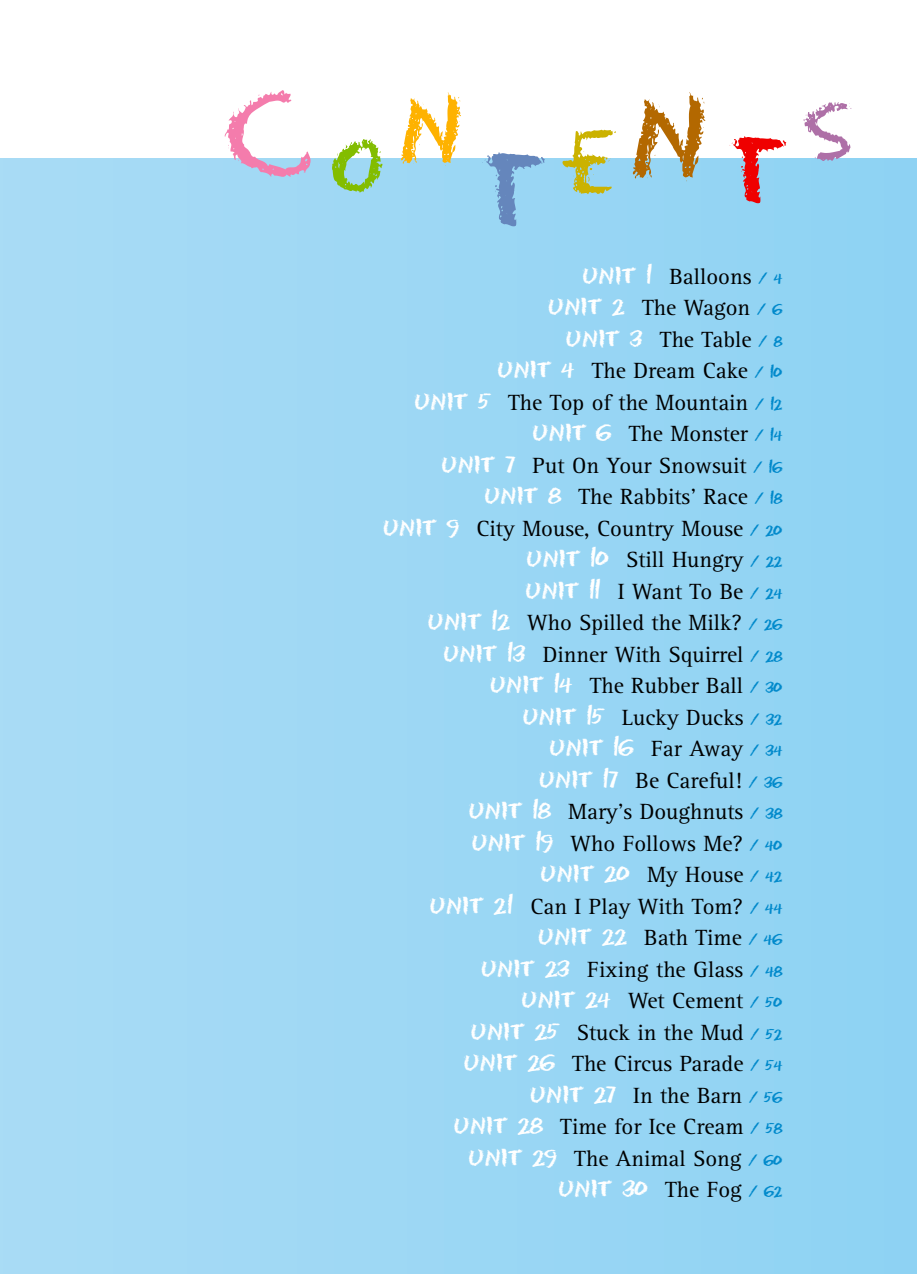
<style>
.page{position:relative;width:917px;height:1274px;background:#fff}
.page>*{position:absolute;margin:0;border:0;box-sizing:border-box;transform-origin:0 0}
.t1{font:108.5px "Eraser Dust";color:#f47cac}
.t2{font:92.75px "Eraser Dust";color:#6586bc}
.t3{font:75.25px "Eraser Dust";color:#ae70a7}
.t4{font:22.75px/31.5px "Rotis Serif";color:#000;text-align:right}
.t5{font:21px "Eraser Dust";color:#fff}
.s1{font-size:84px;color:#feb200}
.s2{font-family:"Eraser Dust";font-size:21px;color:#fff}
.s3{font-family:"Eraser Dust";font-size:14px;color:#0089cb}
.s4{font-family:"Rotis Serif";font-size:22.75px;color:#000}
.s5{font-size:14px;color:#0089cb}
</style>
<div class="page">
<div style="left:1px;top:159px;width:916px;height:1115px;background:linear-gradient(to right,#a9dbf5,#8ed2f3)"></div>
<h1 class="t1" style="left:224px;top:76px;width:241px">C<sub>o</sub><span class="s1">N</span></h1>
<h2 class="t2" style="left:478px;top:140px;width:313px">t<sup>e</sup><sup>N</sup><sup>t</sup></h2>
<h3 class="t3" style="left:803px;top:91px;width:50px">S</h3>
<p class="t4" style="left:383px;top:262px;width:401px"><span class="s2">UNIT 1</span> Balloons <span class="s3">/ 4<br></span><span class="s2">UNIT 2</span> The Wagon <span class="s3">/ 6<br></span><span class="s2">UNIT 3</span> The Table <span class="s3">/ 8<br></span><span class="s2">UNIT 4</span> The Dream Cake <span class="s3">/ 10<br></span><span class="s2">UNIT 5</span> The Top of the Mountain <span class="s3">/ 12<br></span><span class="s2">UNIT 6</span> The Monster <span class="s3">/ 14<br></span><span class="s2">UNIT 7</span> Put On Your Snowsuit <span class="s3">/ 16<br></span><span class="s2">UNIT 8</span> The Rabbits’ Race <span class="s3">/ 18<br></span><span class="s2">UNIT 9</span> City Mouse, Country Mouse <span class="s3">/ 20<br></span><span class="s2">UNIT 10</span> Still Hungry <span class="s3">/ 22<br></span><span class="s2">UNIT 11</span> I Want To Be <span class="s3">/ 24<br></span><span class="s2">UNIT 12</span> Who Spilled the Milk? <span class="s3">/ 26<br></span><span class="s2">UNIT 13</span> Dinner With Squirrel <span class="s3">/ 28<br></span><span class="s2">UNIT 14</span> The Rubber Ball <span class="s3">/ 30<br></span><span class="s2">UNIT 15</span> Lucky Ducks <span class="s3">/ 32<br></span><span class="s2">UNIT 16</span> Far Away <span class="s3">/ 34<br></span><span class="s2">UNIT 17</span> Be Careful! <span class="s3">/ 36<br></span><span class="s2">UNIT 18</span> Mary’s Doughnuts <span class="s3">/ 38<br></span><span class="s2">UNIT 19</span> Who Follows Me? <span class="s3">/ 40<br></span><span class="s2">UNIT 20</span> My House <span class="s3">/ 42<br></span><span class="s2">UNIT 21</span> Can I Play With Tom? <span class="s3">/ 44<br></span><span class="s2">UNIT 22</span> Bath Time <span class="s3">/ 46<br></span><span class="s2">UNIT 23</span> Fixing the Glass <span class="s3">/ 48<br></span><span class="s2">UNIT 24</span> Wet Cement <span class="s3">/ 50<br></span><span class="s2">UNIT 25</span> Stuck in the Mud <span class="s3">/ 52<br></span><span class="s2">UNIT 26</span> The Circus Parade <span class="s3">/ 54<br></span><span class="s2">UNIT 27</span> In the Barn <span class="s3">/ 56<br></span><span class="s2">UNIT 28</span> Time for Ice Cream <span class="s3">/ 58<br></span><span class="s2">UNIT 29</span> The Animal Song <span class="s3">/ 60</span></p>
<p class="t5" style="left:558px;top:1178px;width:226px">UNIT 30 <span class="s4">The Fog</span> <span class="s5">/ 62</span></p>
</div>
